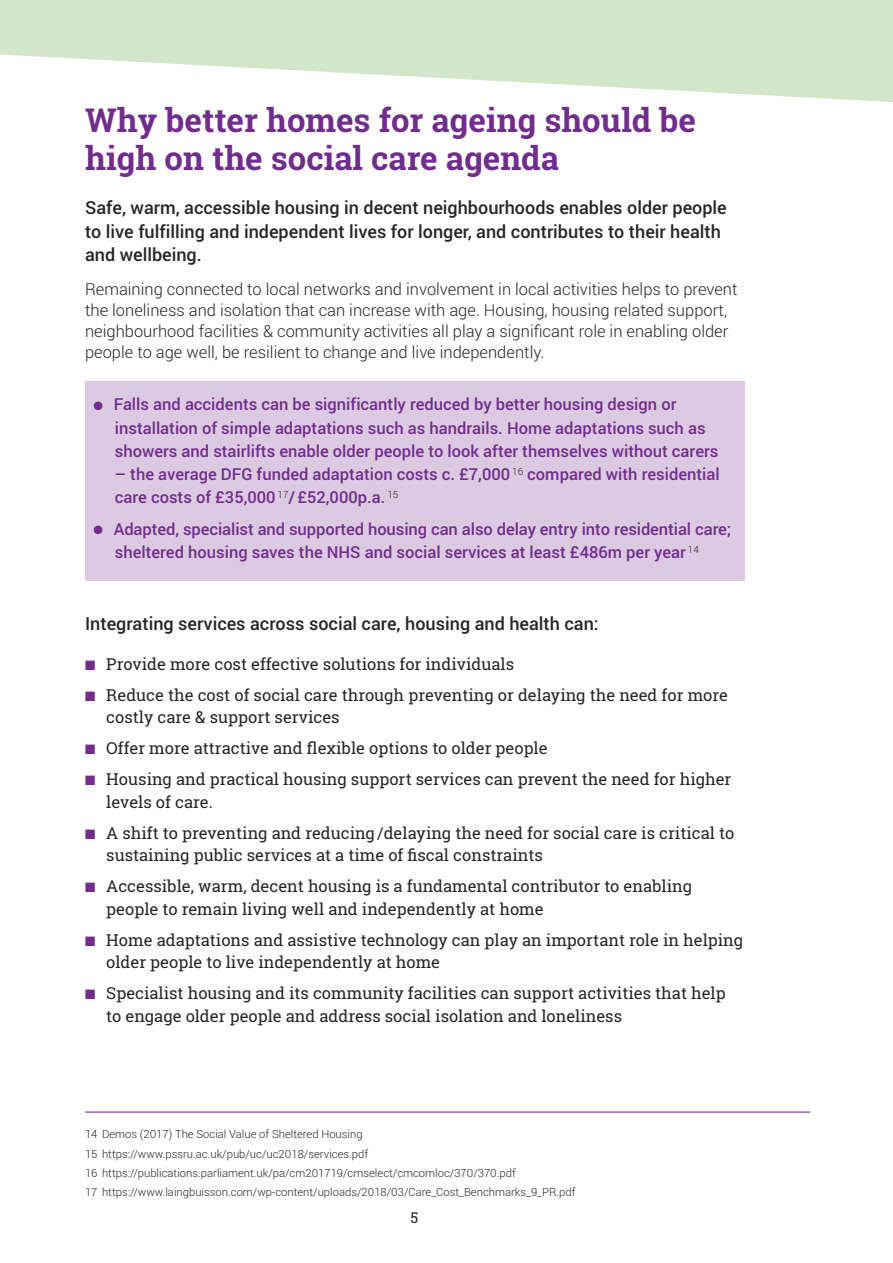
<style>
.page{position:relative;width:893px;height:1263px;background:#fff}
.page>*{position:absolute;margin:0;border:0;box-sizing:border-box;transform-origin:0 0}
.t1{font:700 33px/37.5px "Roboto Slab";color:#712d8c}
.t2{font:500 18px/23.2px "Roboto";color:#272526}
.t3{font:16.5px/22.5px "Roboto Slab";color:#272526}
.t4{font:500 16.5px/23.2px "Roboto";color:#712d8c}
.t5{font:300 16.5px/21px "Roboto";color:#272526}
.t6{font:15px "Roboto Slab";color:#272526}
.t7{font:300 11.25px/19.2px "Roboto";color:#272526}
.s1{color:#712d8c}
</style>
<div class="page">
<div style="left:85px;top:382px;width:659px;height:199px;background:#dbcae2"></div>
<hr style="left:85px;top:1111px;width:725px;height:1px;background:#712d8c">
<svg style="left:0;top:0;width:893px;height:102px;fill:#d2e7ca"></svg>
<h1 class="t1" style="left:85px;top:102px;width:612px">Why better homes for ageing should be high on the social care agenda</h1>
<p class="t2" style="left:85px;top:197px;width:643px">Safe, warm, accessible housing in decent neighbourhoods enables older people to live fulfilling and independent lives for longer, and contributes to their health and wellbeing.</p>
<p class="t5" style="left:85px;top:278px;width:654px">Remaining connected to local networks and involvement in local activities helps to prevent the loneliness and isolation that can increase with age. Housing, housing related support, neighbourhood facilities &amp; community activities all play a significant role in enabling older people to age well, be resilient to change and live independently.</p>
<p class="t4" style="left:115px;top:393px;width:605px;text-indent:-21px">● Falls and accidents can be significantly reduced by better housing design or installation of simple adaptations such as handrails. Home adaptations such as showers and stairlifts enable older people to look after themselves without carers</p>
<p class="t4" style="left:115px;top:463px;width:606px">– the average DFG funded adaptation costs c. £7,000 <sup>16</sup> compared with residential care costs of £35,000 <sup>17</sup>/£52,000p.a. <sup>15</sup></p>
<p class="t4" style="left:115px;top:518px;width:618px;text-indent:-21px">● Adapted, specialist and supported housing can also delay entry into residential care; sheltered housing saves the NHS and social services at least £486m per year <sup>14</sup></p>
<p class="t2" style="left:85px;top:612px;width:515px">Integrating services across social care, housing and health can:</p>
<p class="t3" style="left:85px;top:653px;width:431px"><span class="s1">■</span> Provide more cost effective solutions for individuals</p>
<p class="t3" style="left:106px;top:684px;width:623px;text-indent:-21px"><span class="s1">■</span> Reduce the cost of social care through preventing or delaying the need for more costly care &amp; support services</p>
<p class="t3" style="left:85px;top:737px;width:464px"><span class="s1">■</span> Offer more attractive and flexible options to older people</p>
<p class="t3" style="left:106px;top:768px;width:627px;text-indent:-21px"><span class="s1">■</span> Housing and practical housing support services can prevent the need for higher levels of care.</p>
<p class="t3" style="left:106px;top:822px;width:629px;text-indent:-21px"><span class="s1">■</span> A shift to preventing and reducing/delaying the need for social care is critical to sustaining public services at a time of fiscal constraints</p>
<p class="t3" style="left:106px;top:875px;width:587px;text-indent:-21px"><span class="s1">■</span> Accessible, warm, decent housing is a fundamental contributor to enabling people to remain living well and independently at home</p>
<p class="t3" style="left:106px;top:929px;width:638px;text-indent:-21px"><span class="s1">■</span> Home adaptations and assistive technology can play an important role in helping older people to live independently at home</p>
<p class="t3" style="left:106px;top:982px;width:621px;text-indent:-21px"><span class="s1">■</span> Specialist housing and its community facilities can support activities that help to engage older people and address social isolation and loneliness</p>
<p class="t7" style="left:85px;top:1125px;width:492px">14 Demos (2017) The Social Value of Sheltered Housing<br>15 https://www.pssru.ac.uk/pub/uc/uc2018/services.pdf<br>16 https://publications.parliament.uk/pa/cm201719/cmselect/cmcomloc/370/370.pdf<br>17 https://www.laingbuisson.com/wp-content/uploads/2018/03/Care_Cost_Benchmarks_9_PR.pdf</p>
<p class="t6" style="left:411px;top:1209px;width:9px">5</p>
</div>
